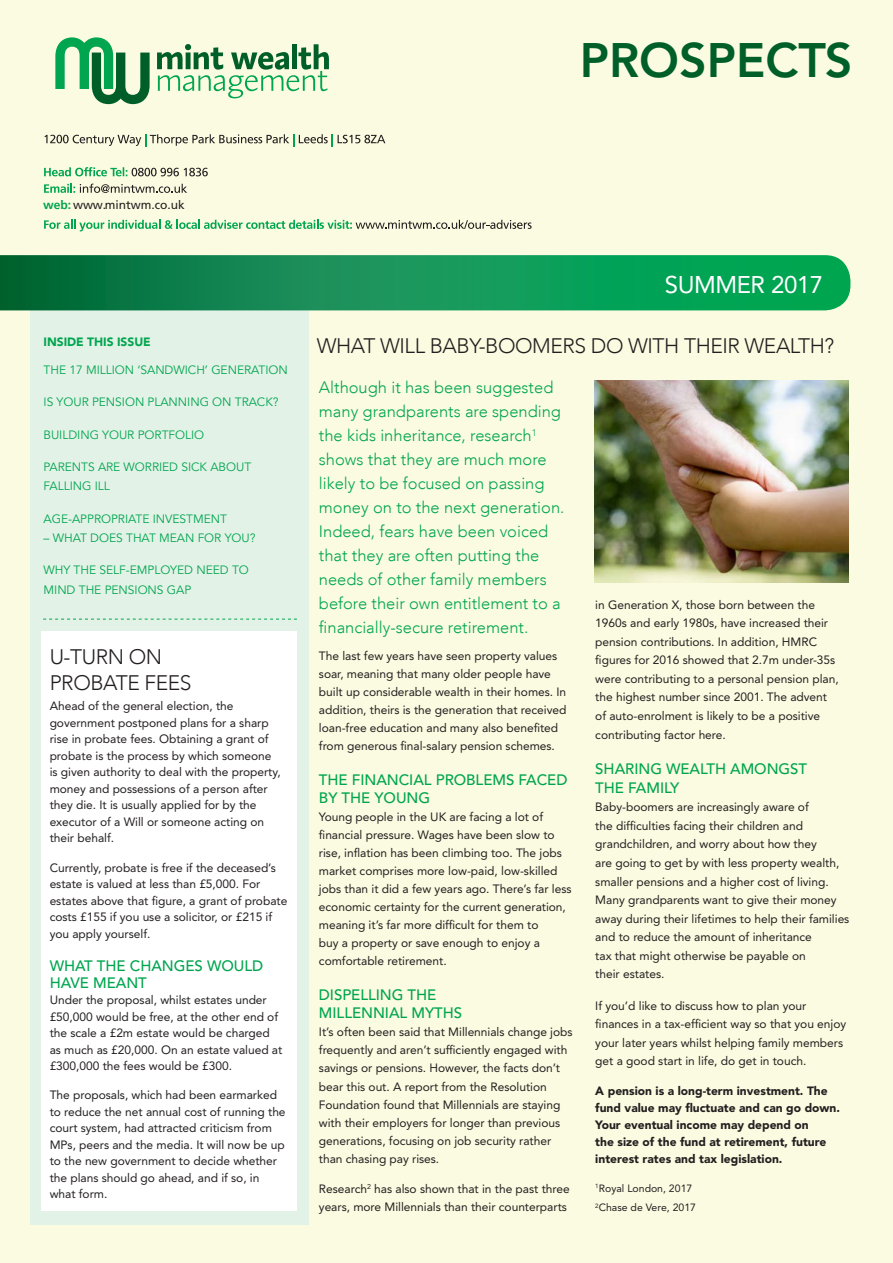
<style>
.page{position:relative;width:893px;height:1263px;background:#fbfbe1}
.page>*{position:absolute;margin:0;border:0;box-sizing:border-box;transform-origin:0 0}
.t1{font:800 48px "Avenir LT Std";color:#005f29}
.t2{font:24px "Avenir LT Std";letter-spacing:-.02em;color:#fff}
.Main_heading{font:300 21px/25.2px "Avenir LT Std";letter-spacing:-.02em;color:#231f20}
.intro_text{font:300 16.5px/24px "Avenir LT Std";color:#00a54f}
.heading_2{font:500 15px/18px "Avenir LT Std";letter-spacing:-.005em;color:#00a54f}
.body_text{font:12px/16.5px "Avenir LT Std";letter-spacing:-.005em;color:#231f20}
.this_issue_contents{font:12px/19.5px "Avenir LT Std";letter-spacing:-.005em;color:#00a54f}
.warning_statement{font:900 12px/17.1px "Avenir LT Std";color:#231f20}
.t3{font:12px "Frutiger LT Std";color:#231f20}
.Inside_this_issue_he{font:900 12px "Avenir LT Std";letter-spacing:-.005em;color:#00a54f}
.Source{font:10.5px "Avenir LT Std";color:#231f20}
.s1{font-weight:700;color:#00a54f}
</style>
<div class="page">
<div style="left:30px;top:310px;width:278px;height:915px;background:#e3f2e7"></div>
<svg style="left:0;top:255px;width:850px;height:55px;background:#0d9152"></svg>
<svg style="left:43px;top:619px;width:254px;height:1px"></svg>
<div style="left:41px;top:631px;width:256px;height:580px;background:#fff"></div>
<img style="left:594px;top:381px;width:255px;height:202px">
<svg style="left:157px;top:44px;width:172px;height:54px"></svg>
<svg style="left:55px;top:37px;width:95px;height:67px"></svg>
<svg style="left:44px;top:134px;width:341px;height:12px"></svg>
<svg style="left:44px;top:167px;width:164px;height:9px"></svg>
<svg style="left:44px;top:184px;width:143px;height:9px"></svg>
<svg style="left:44px;top:220px;width:488px;height:11px"></svg>
<h1 class="t1" style="left:580px;top:32px;width:274px">PROSPECTS</h1>
<p class="t3" style="left:43px;top:198px;width:143px"><span class="s1">web:</span> www.mintwm.co.uk</p>
<p class="Inside_this_issue_he" style="left:44px;top:335px;width:109px">INSIDE THIS ISSUE</p>
<p class="this_issue_contents" style="left:44px;top:361px;width:246px">THE 17 MILLION ‘SANDWICH’ GENERATION</p>
<p class="this_issue_contents" style="left:44px;top:393px;width:237px">IS YOUR PENSION PLANNING ON TRACK?</p>
<p class="this_issue_contents" style="left:44px;top:425px;width:162px">BUILDING YOUR PORTFOLIO</p>
<p class="this_issue_contents" style="left:44px;top:457px;width:209px">PARENTS ARE WORRIED SICK ABOUT<br>FALLING ILL</p>
<p class="this_issue_contents" style="left:44px;top:509px;width:185px">AGE-APPROPRIATE INVESTMENT</p>
<p class="this_issue_contents" style="left:44px;top:529px;width:213px">– WHAT DOES THAT MEAN FOR YOU?</p>
<p class="this_issue_contents" style="left:44px;top:561px;width:207px">WHY THE SELF-EMPLOYED NEED TO<br>MIND THE PENSIONS GAP</p>
<p class="Main_heading" style="left:50px;top:645px;width:143px">U-TURN ON<br>PROBATE FEES</p>
<p class="body_text" style="left:50px;top:698px;width:232px">Ahead of the general election, the government postponed plans for a sharp rise in probate fees. Obtaining a grant of probate is the process by which someone is given authority to deal with the property, money and possessions of a person after they die. It is usually applied for by the executor of a Will or someone acting on their behalf.</p>
<p class="body_text" style="left:50px;top:859px;width:239px">Currently, probate is free if the deceased’s estate is valued at less than £5,000. For estates above that figure, a grant of probate costs £155 if you use a solicitor, or £215 if you apply yourself.</p>
<p class="heading_2" style="left:50px;top:958px;width:215px;line-height:16.5px">WHAT THE CHANGES WOULD<br>HAVE MEANT</p>
<p class="body_text" style="left:50px;top:992px;width:234px">Under the proposal, whilst estates under £50,000 would be free, at the other end of the scale a £2m estate would be charged as much as £20,000. On an estate valued at £300,000 the fees would be £300.</p>
<p class="body_text" style="left:50px;top:1087px;width:237px">The proposals, which had been earmarked to reduce the net annual cost of running the court system, had attracted criticism from MPs, peers and the media. It will now be up to the new government to decide whether the plans should go ahead, and if so, in what form.</p>
<p class="t2" style="left:665px;top:271px;width:160px">SUMMER 2017</p>
<p class="Main_heading" style="left:317px;top:333px;width:519px">WHAT WILL BABY-BOOMERS DO WITH THEIR WEALTH?</p>
<p class="intro_text" style="left:319px;top:375px;width:247px">Although it has been suggested many grandparents are spending the kids inheritance, research<sup>1 </sup>shows that they are much more likely to be focused on passing money on to the next generation.<br>Indeed, fears have been voiced that they are often putting the needs of other family members before their own entitlement to a financially-secure retirement.</p>
<p class="body_text" style="left:319px;top:647px;width:249px;line-height:18px">The last few years have seen property values soar, meaning that many older people have built up considerable wealth in their homes. In addition, theirs is the generation that received loan-free education and many also benefited from generous final-salary pension schemes.</p>
<p class="heading_2" style="left:319px;top:771px;width:250px">THE FINANCIAL PROBLEMS FACED<br>BY THE YOUNG</p>
<p class="body_text" style="left:319px;top:808px;width:254px;line-height:18px">Young people in the UK are facing a lot of financial pressure. Wages have been slow to rise, inflation has been climbing too. The jobs market comprises more low-paid, low-skilled jobs than it did a few years ago. There’s far less economic certainty for the current generation, meaning it’s far more difficult for them to<br>buy a property or save enough to enjoy a comfortable retirement.</p>
<p class="heading_2" style="left:319px;top:986px;width:145px">DISPELLING THE<br>MILLENNIAL MYTHS</p>
<p class="body_text" style="left:319px;top:1023px;width:255px;line-height:18px">It’s often been said that Millennials change jobs frequently and aren’t sufficiently engaged with savings or pensions. However, the facts don’t bear this out. A report from the Resolution Foundation found that Millennials are staying with their employers for longer than previous generations, focusing on job security rather than chasing pay rises.</p>
<p class="body_text" style="left:319px;top:1180px;width:252px;line-height:18px">Research<sup>2</sup> has also shown that in the past three years, more Millennials than their counterparts</p>
<p class="body_text" style="left:595px;top:595px;width:245px;line-height:18.6px">in Generation X, those born between the 1960s and early 1980s, have increased their pension contributions. In addition, HMRC figures for 2016 showed that 2.7m under-35s were contributing to a personal pension plan, the highest number since 2001. The advent of auto-enrolment is likely to be a positive contributing factor here.</p>
<p class="heading_2" style="left:595px;top:760px;width:213px;line-height:18.6px">SHARING WEALTH AMONGST<br>THE FAMILY</p>
<p class="body_text" style="left:595px;top:798px;width:256px;line-height:18.6px">Baby-boomers are increasingly aware of<br>the difficulties facing their children and grandchildren, and worry about how they<br>are going to get by with less property wealth, smaller pensions and a higher cost of living.<br>Many grandparents want to give their money away during their lifetimes to help their families and to reduce the amount of inheritance<br>tax that might otherwise be payable on<br>their estates.</p>
<p class="body_text" style="left:595px;top:996px;width:252px;line-height:18.6px">If you’d like to discuss how to plan your finances in a tax-efficient way so that you enjoy your later years whilst helping family members get a good start in life, do get in touch.</p>
<p class="warning_statement" style="left:595px;top:1082px;width:246px">A pension is a long-term investment. The fund value may fluctuate and can go down.<br>Your eventual income may depend on<br>the size of the fund at retirement, future interest rates and tax legislation.</p>
<p class="Source" style="left:595px;top:1182px;width:99px"><sup>1</sup>Royal London, 2017</p>
<p class="Source" style="left:595px;top:1202px;width:102px"><sup>2</sup>Chase de Vere, 2017</p>
</div>
